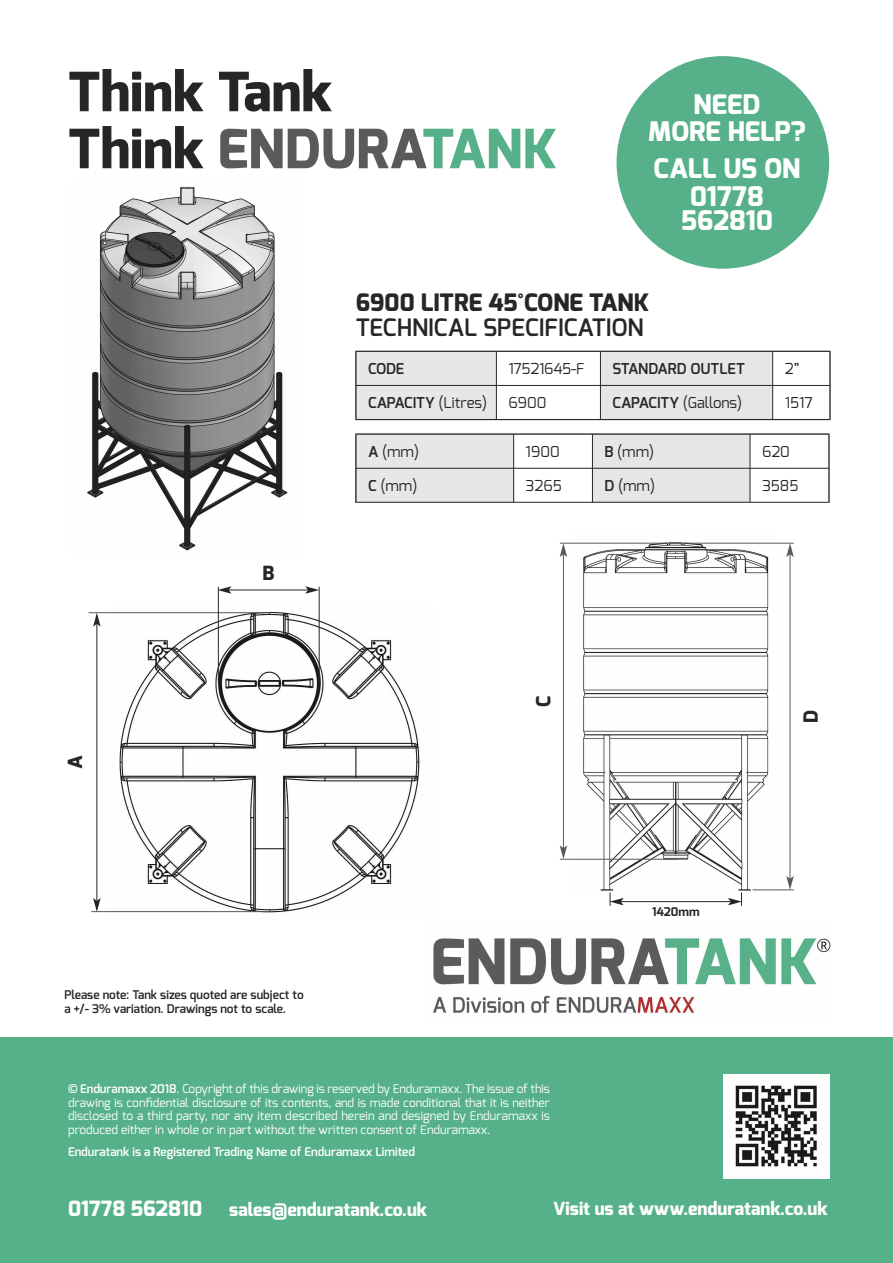
<style>
.page{position:relative;width:893px;height:1263px;background:#fff}
.page>*{position:absolute;margin:0;border:0;box-sizing:border-box;transform-origin:0 0}
.t1{font:800 54px/57px "Exo";color:#272526}
.t2{font:800 27px/27px "Exo";color:#fff;text-align:center}
.t3{font:600 24px "Exo";color:#272526}
.t4{font:800 24px "Exo";color:#272526}
.t5{font:800 21px "Exo";color:#fff}
.t6{font:800 19.5px "Exo";color:#272526}
.t7{font:800 18px "Exo";color:#fff}
.t8{font:15px "Exo";color:#272526}
.t9{font:600 15px "Exo";color:#272526}
.t10{font:12px/13.5px "Exo";color:#fff;text-align:justify}
.t11{font:600 12px/13.5px "Exo";color:#272526}
.t12{font:600 12px "Exo";color:#fff}
.t13{font:700 12px "Exo";color:#272526}
.s1{color:#585a5c}
.s2{color:#56b18b}
.s3{font-weight:400}
.s4{font-weight:600}
</style>
<div class="page">
<img style="left:572px;top:542px;width:207px;height:351px">
<img style="left:110px;top:605px;width:310px;height:308px">
<img style="left:87px;top:186px;width:201px;height:365px">
<hr style="left:563px;top:554px;width:1px;height:294px;background:#585a5c">
<svg style="left:560px;top:544px;width:7px;height:13px"></svg>
<svg style="left:560px;top:845px;width:7px;height:14px"></svg>
<hr style="left:560px;top:859px;width:118px;height:1px;background:#585a5c">
<hr style="left:560px;top:543px;width:234px;height:1px;background:#585a5c">
<hr style="left:790px;top:554px;width:1px;height:324px;background:#585a5c">
<svg style="left:786px;top:543px;width:8px;height:14px"></svg>
<svg style="left:786px;top:876px;width:8px;height:13px"></svg>
<hr style="left:753px;top:889px;width:41px;height:1px;background:#585a5c">
<hr style="left:96px;top:624px;width:1px;height:277px;background:#272526">
<svg style="left:93px;top:613px;width:8px;height:14px"></svg>
<svg style="left:93px;top:898px;width:8px;height:13px"></svg>
<hr style="left:91px;top:911px;width:179px;height:1px;background:#585a5c">
<hr style="left:89px;top:612px;width:181px;height:1px;background:#585a5c">
<hr style="left:218px;top:587px;width:1px;height:96px;background:#272526">
<hr style="left:319px;top:587px;width:1px;height:96px;background:#272526">
<hr style="left:229px;top:590px;width:79px;height:1px;background:#272526">
<svg style="left:218px;top:586px;width:13px;height:8px"></svg>
<svg style="left:305px;top:586px;width:14px;height:8px"></svg>
<div style="left:617px;top:56px;width:212px;height:213px;background:#56b18b;border-radius:50%"></div>
<div style="left:356px;top:351px;width:140px;height:34px;background:#e6e7e7"></div>
<div style="left:600px;top:351px;width:173px;height:34px;background:#e6e6e7"></div>
<div style="left:356px;top:385px;width:140px;height:34px;background:#e6e7e7"></div>
<div style="left:600px;top:385px;width:173px;height:34px;background:#e6e6e7"></div>
<hr style="left:356px;top:351px;width:1px;height:68px;background:#272526">
<hr style="left:496px;top:351px;width:1px;height:68px;background:#272526">
<hr style="left:600px;top:351px;width:1px;height:68px;background:#272526">
<hr style="left:772px;top:351px;width:1px;height:68px;background:#272526">
<hr style="left:830px;top:351px;width:1px;height:68px;background:#272526">
<hr style="left:356px;top:351px;width:474px;height:1px;background:#272526">
<hr style="left:356px;top:385px;width:474px;height:1px;background:#272526">
<hr style="left:356px;top:419px;width:474px;height:1px;background:#272526">
<div style="left:356px;top:434px;width:158px;height:34px;background:#e6e7e7"></div>
<div style="left:592px;top:434px;width:158px;height:34px;background:#e6e6e7"></div>
<div style="left:356px;top:468px;width:158px;height:34px;background:#e6e7e7"></div>
<div style="left:592px;top:468px;width:158px;height:34px;background:#e6e6e7"></div>
<hr style="left:356px;top:434px;width:1px;height:68px;background:#272526">
<hr style="left:513px;top:434px;width:1px;height:68px;background:#272526">
<hr style="left:592px;top:434px;width:1px;height:68px;background:#272526">
<hr style="left:750px;top:434px;width:1px;height:68px;background:#272526">
<hr style="left:828px;top:434px;width:1px;height:68px;background:#272526">
<hr style="left:356px;top:434px;width:473px;height:1px;background:#272526">
<hr style="left:356px;top:468px;width:473px;height:1px;background:#272526">
<hr style="left:356px;top:502px;width:473px;height:1px;background:#272526">
<img style="left:433px;top:938px;width:398px;height:77px">
<div style="left:0;top:1038px;width:893px;height:225px;background:#56b18b"></div>
<img style="left:724px;top:1074px;width:105px;height:104px">
<hr style="left:621px;top:901px;width:110px;height:1px;background:#272526">
<svg style="left:610px;top:892px;width:14px;height:14px"></svg>
<svg style="left:728px;top:892px;width:14px;height:14px"></svg>
<h1 class="t1" style="left:68px;top:69px;width:491px">Think Tank<br>Think <span class="s1">ENDURA</span><span class="s2">TANK</span></h1>
<h2 class="t2" style="left:648px;top:94px;width:159px">NEED<br>MORE HELP?</h2>
<h2 class="t2" style="left:654px;top:157px;width:148px;line-height:28.2px">CALL US ON<br>01778</h2>
<h2 class="t2" style="left:681px;top:210px;width:93px">562810</h2>
<h3 class="t4" style="left:356px;top:292px;width:295px">6900 LITRE 45°CONE TANK</h3>
<h3 class="t3" style="left:356px;top:317px;width:290px">TECHNICAL SPECIFICATION</h3>
<h3 class="t6" style="left:67px;top:769px;width:15px;rotate:-90deg">A</h3>
<h3 class="t6" style="left:262px;top:565px;width:13px">B</h3>
<p class="t11" style="left:64px;top:989px;width:241px">Please note: Tank sizes quoted are subject to a +/- 3% variation. Drawings not to scale.</p>
<p class="t9" style="left:368px;top:362px;width:38px">CODE</p>
<p class="t8" style="left:508px;top:360px;width:78px">17521645-F</p>
<p class="t9" style="left:612px;top:362px;width:134px">STANDARD OUTLET</p>
<p class="t8" style="left:785px;top:360px;width:17px">2”</p>
<p class="t9" style="left:368px;top:396px;width:121px">CAPACITY <span class="s3">(Litres)</span></p>
<p class="t8" style="left:508px;top:394px;width:39px">6900</p>
<p class="t8" style="left:612px;top:394px;width:131px"><span class="s4">CAPACITY</span> (Gallons)</p>
<p class="t8" style="left:785px;top:394px;width:30px">1517</p>
<p class="t8" style="left:368px;top:443px;width:52px"><span class="s4">A</span> (mm)</p>
<p class="t8" style="left:526px;top:443px;width:36px">1900</p>
<p class="t8" style="left:604px;top:443px;width:51px"><span class="s4">B</span> (mm)</p>
<p class="t8" style="left:762px;top:443px;width:29px">620</p>
<p class="t8" style="left:368px;top:477px;width:51px"><span class="s4">C</span> (mm)</p>
<p class="t8" style="left:526px;top:477px;width:38px">3265</p>
<p class="t8" style="left:604px;top:477px;width:52px"><span class="s4">D</span> (mm)</p>
<p class="t8" style="left:762px;top:477px;width:38px">3585</p>
<h3 class="t6" style="left:535px;top:707px;width:13px;rotate:-90deg">C</h3>
<p class="t13" style="left:652px;top:906px;width:49px">1420mm</p>
<h3 class="t6" style="left:803px;top:723px;width:14px;rotate:-90deg">D</h3>
<p class="t10" style="left:68px;top:1082px;width:483px"><span class="s4">© Enduramaxx 2018</span>. Copyright of this drawing is reserved by Enduramaxx. The issue of this drawing is confidential disclosure of its contents, and is made conditional that it is neither disclosed to a third party, nor any item described herein and designed by Enduramaxx is produced either in whole or in part without the written consent of Enduramaxx.</p>
<p class="t12" style="left:68px;top:1146px;width:349px">Enduratank is a Registered Trading Name of Enduramaxx Limited</p>
<h3 class="t5" style="left:68px;top:1200px;width:136px">01778 562810</h3>
<h3 class="t7" style="left:229px;top:1202px;width:200px">sales@enduratank.co.uk</h3>
<h3 class="t7" style="left:553px;top:1201px;width:276px">Visit us at www.enduratank.co.uk</h3>
</div>
